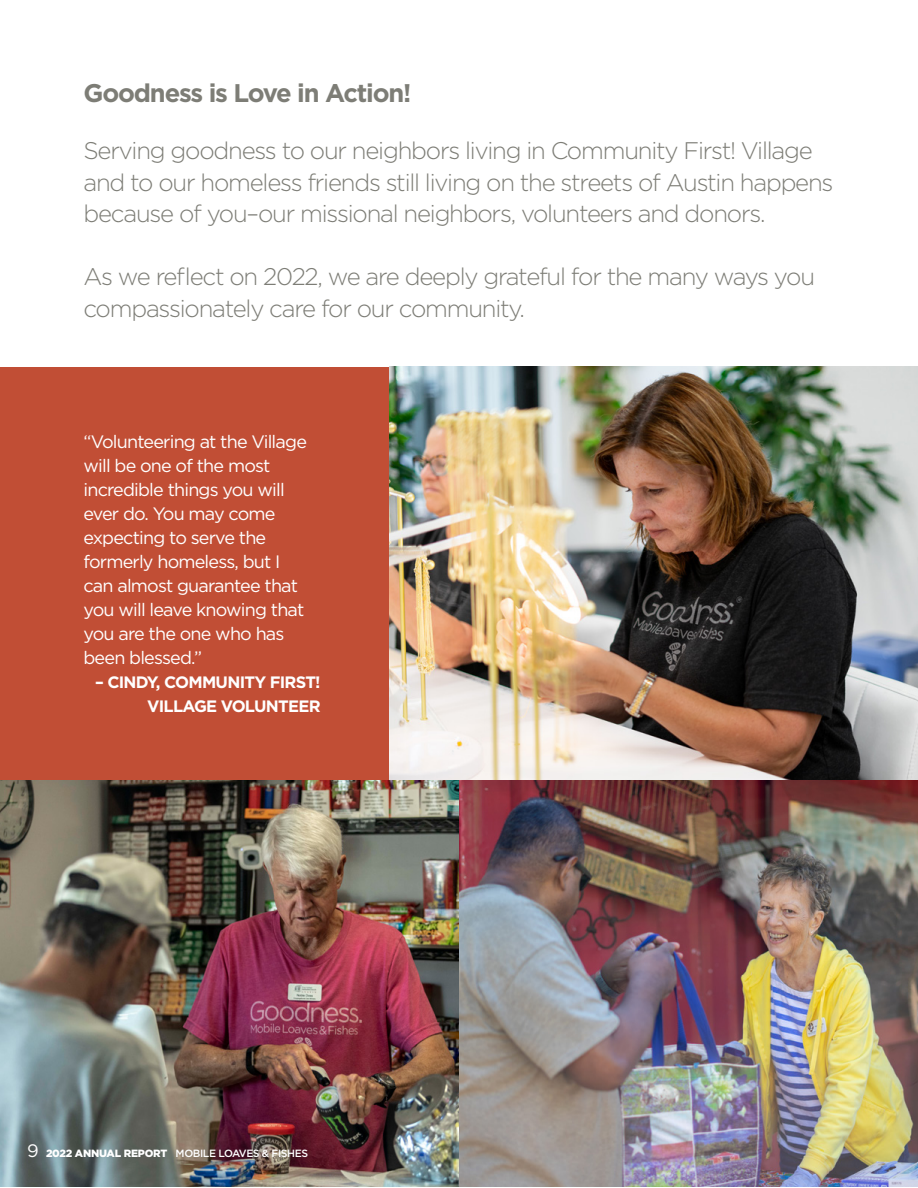
<style>
.page{position:relative;width:918px;height:1188px;background:#fff}
.page>*{position:absolute;margin:0;border:0;box-sizing:border-box;transform-origin:0 0}
.t1{font:700 25.5px "Gotham";letter-spacing:-.045em;color:#7d7d76}
.t2{font:300 24px/31.5px "Gotham";letter-spacing:-.05em;color:#7d7d76}
.t3{font:18px/24px "Gotham";letter-spacing:-.045em;color:#fff}
.t4{font:700 16.5px/24px "Gotham";letter-spacing:-.045em;color:#fff;text-align:right}
.t5{font:500 10.5px "Gotham";letter-spacing:-.04em;color:#fff}
.s1{font-weight:400;font-size:18px}
.s2{font-weight:900}
</style>
<div class="page">
<img style="left:0;top:779px;width:918px;height:408px">
<div style="left:0;top:367px;width:390px;height:413px;background:#c14e35"></div>
<img style="left:390px;top:367px;width:528px;height:412px">
<p class="t1" style="left:84px;top:77px;width:330px">Goodness is Love in Action!</p>
<p class="t2" style="left:84px;top:135px;width:752px">Serving goodness to our neighbors living in Community First! Village and to our homeless friends still living on the streets of Austin happens because of you–our missional neighbors, volunteers and donors.</p>
<p class="t2" style="left:84px;top:261px;width:733px">As we reflect on 2022, we are deeply grateful for the many ways you compassionately care for our community.</p>
<p class="t3" style="left:84px;top:430px;width:225px">“Volunteering at the Village will be one of the most incredible things you will ever do. You may come expecting to serve the formerly homeless, but I can almost guarantee that you will leave knowing that you are the one who has been blessed.”</p>
<p class="t4" style="left:95px;top:670px;width:227px">– CINDY, COMMUNITY FIRST!<br>VILLAGE VOLUNTEER</p>
<p class="t5" style="left:27px;top:1147px;width:283px"><span class="s1">9</span> <span class="s2">2022 ANNUAL REPORT</span> MOBILE LOAVES &amp; FISHES</p>
</div>
